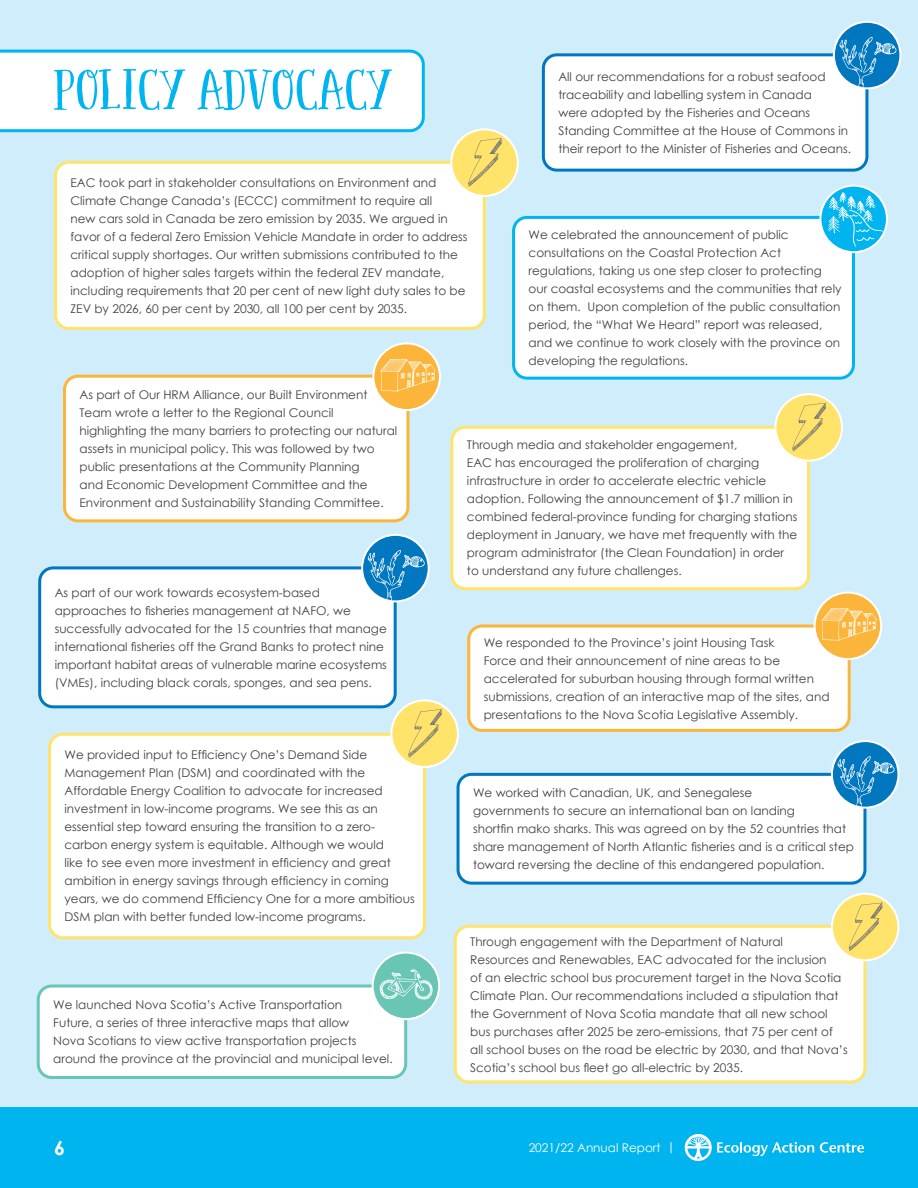
<style>
.page{position:relative;width:918px;height:1188px;background:#fff}
.page>*{position:absolute;margin:0;border:0;box-sizing:border-box;transform-origin:0 0}
.t1{font:54px "Local Market Display";letter-spacing:-.03em;color:#00b5ef}
.t2{font:700 19.5px "Century Gothic";color:#fff}
.t3{font:12px/18px "Century Gothic";color:#414042}
.t4{font:12px "Century Gothic";color:#fff}
</style>
<div class="page">
<div style="left:0;top:0;width:918px;height:1107px;background:#d0edfb"></div>
<div style="left:0;top:1107px;width:918px;height:81px;background:#00b5ef"></div>
<svg style="left:685px;top:1134px;width:129px;height:27px"></svg>
<svg style="left:820px;top:1142px;width:44px;height:11px"></svg>
<svg style="left:0;top:50px;width:425px;height:82px;background:#ecf9fd"></svg>
<div style="left:38px;top:986px;width:368px;height:92px;background:#fff;border-radius:14px"></div>
<div style="left:37px;top:985px;width:370px;height:94px;border:3px solid #69c6b4;border-radius:14px"></div>
<div style="left:372px;top:952px;width:68px;height:68px;background:#69c6b4;border:2px solid #fff;border-radius:50%"></div>
<svg style="left:380px;top:969px;width:53px;height:30px"></svg>
<div style="left:514px;top:217px;width:339px;height:161px;background:#fff;border-radius:14px"></div>
<div style="left:512px;top:216px;width:343px;height:164px;border:3px solid #00b5ef;border-radius:14px"></div>
<svg style="left:819px;top:185px;width:69px;height:68px"></svg>
<svg style="left:828px;top:192px;width:55px;height:55px;background:#3ac5f2"></svg>
<div style="left:64px;top:376px;width:344px;height:145px;background:#fff;border-radius:14px"></div>
<div style="left:63px;top:375px;width:346px;height:147px;border:3px solid #fcb53b;border-radius:14px"></div>
<svg style="left:372px;top:342px;width:69px;height:69px;background:#fbc66b"></svg>
<svg style="left:380px;top:359px;width:56px;height:33px;background:#fcc15d"></svg>
<div style="left:452px;top:427px;width:357px;height:162px;background:#fff;border-radius:14px"></div>
<div style="left:450px;top:426px;width:360px;height:164px;border:3px solid #ffe36b;border-radius:14px"></div>
<svg style="left:774px;top:393px;width:69px;height:69px;background:#fee88c"></svg>
<svg style="left:792px;top:403px;width:34px;height:48px;background:#eed56b"></svg>
<div style="left:455px;top:926px;width:410px;height:156px;background:#fff;border-radius:13px"></div>
<div style="left:454px;top:925px;width:412px;height:158px;border:3px solid #ffe36b;border-radius:13px"></div>
<div style="left:831px;top:893px;width:68px;height:68px;background:#ffe36b;border:2px solid #fff;border-radius:50%"></div>
<svg style="left:849px;top:902px;width:34px;height:49px"></svg>
<div style="left:56px;top:162px;width:428px;height:167px;background:#fff;border-radius:14px"></div>
<div style="left:54px;top:161px;width:432px;height:169px;border:3px solid #ffe36b;border-radius:14px"></div>
<svg style="left:450px;top:128px;width:69px;height:69px;background:#fde88c"></svg>
<svg style="left:468px;top:138px;width:34px;height:48px;background:#eed56b"></svg>
<div style="left:50px;top:734px;width:374px;height:204px;background:#fff;border-radius:14px"></div>
<div style="left:48px;top:733px;width:378px;height:206px;border:3px solid #ffe36b;border-radius:14px"></div>
<svg style="left:390px;top:699px;width:69px;height:69px;background:#fde88c"></svg>
<svg style="left:408px;top:709px;width:34px;height:48px;background:#eed56b"></svg>
<div style="left:469px;top:626px;width:380px;height:104px;background:#fff;border-radius:14px"></div>
<div style="left:467px;top:625px;width:384px;height:107px;border:3px solid #fcb53b;border-radius:14px"></div>
<svg style="left:814px;top:592px;width:68px;height:68px;background:#fcc463"></svg>
<svg style="left:821px;top:608px;width:56px;height:33px;background:#fcc15d"></svg>
<div style="left:40px;top:568px;width:355px;height:139px;background:#fff;border-radius:14px"></div>
<div style="left:38px;top:566px;width:359px;height:142px;border:3px solid #0077be;border-radius:14px"></div>
<svg style="left:361px;top:534px;width:69px;height:68px"></svg>
<svg style="left:368px;top:550px;width:57px;height:51px;background:#3b96cd"></svg>
<div style="left:543px;top:55px;width:324px;height:115px;background:#fff;border-radius:14px"></div>
<div style="left:542px;top:53px;width:326px;height:119px;border:3px solid #0077be;border-radius:14px"></div>
<svg style="left:833px;top:21px;width:68px;height:68px"></svg>
<svg style="left:840px;top:37px;width:56px;height:51px;background:#3a96cd"></svg>
<div style="left:458px;top:774px;width:407px;height:109px;background:#fff;border-radius:14px"></div>
<div style="left:457px;top:773px;width:409px;height:112px;border:3px solid #0077be;border-radius:14px"></div>
<svg style="left:831px;top:740px;width:68px;height:69px"></svg>
<svg style="left:838px;top:756px;width:57px;height:51px;background:#3a96cd"></svg>
<h1 class="t1" style="left:54px;top:61px;width:340px">POLICY ADVOCACY</h1>
<p class="t3" style="left:71px;top:173px;width:399px">EAC took part in stakeholder consultations on Environment and Climate Change Canada’s (ECCC) commitment to require all<br>new cars sold in Canada be zero emission by 2035. We argued in favor of a federal Zero Emission Vehicle Mandate in order to address critical supply shortages. Our written submissions contributed to the adoption of higher sales targets within the federal ZEV mandate, including requirements that 20 per cent of new light duty sales to be ZEV by 2026, 60 per cent by 2030, all 100 per cent by 2035.</p>
<p class="t3" style="left:558px;top:67px;width:294px">All our recommendations for a robust seafood traceability and labelling system in Canada<br>were adopted by the Fisheries and Oceans Standing Committee at the House of Commons in their report to the Minister of Fisheries and Oceans.</p>
<p class="t3" style="left:529px;top:226px;width:315px">We celebrated the announcement of public consultations on the Coastal Protection Act regulations, taking us one step closer to protecting our coastal ecosystems and the communities that rely on them. Upon completion of the public consultation period, the “What We Heard” report was released, and we continue to work closely with the province on developing the regulations.</p>
<p class="t3" style="left:80px;top:386px;width:319px">As part of Our HRM Alliance, our Built Environment Team wrote a letter to the Regional Council highlighting the many barriers to protecting our natural assets in municipal policy. This was followed by two public presentations at the Community Planning<br>and Economic Development Committee and the Environment and Sustainability Standing Committee.</p>
<p class="t3" style="left:55px;top:583px;width:334px">As part of our work towards ecosystem-based approaches to fisheries management at NAFO, we successfully advocated for the 15 countries that manage international fisheries off the Grand Banks to protect nine important habitat areas of vulnerable marine ecosystems (VMEs), including black corals, sponges, and sea pens.</p>
<p class="t3" style="left:64px;top:746px;width:352px">We provided input to Efficiency One’s Demand Side Management Plan (DSM) and coordinated with the Affordable Energy Coalition to advocate for increased investment in low-income programs. We see this as an essential step toward ensuring the transition to a zero&shy;carbon energy system is equitable. Although we would<br>like to see even more investment in efficiency and great ambition in energy savings through efficiency in coming years, we do commend Efficiency One for a more ambitious DSM plan with better funded low-income programs.</p>
<p class="t3" style="left:53px;top:996px;width:341px">We launched Nova Scotia’s Active Transportation<br>Future, a series of three interactive maps that allow<br>Nova Scotians to view active transportation projects around the province at the provincial and municipal level.</p>
<p class="t3" style="left:467px;top:436px;width:332px">Through media and stakeholder engagement,<br>EAC has encouraged the proliferation of charging infrastructure in order to accelerate electric vehicle adoption. Following the announcement of $1.7 million in combined federal-province funding for charging stations deployment in January, we have met frequently with the program administrator (the Clean Foundation) in order to understand any future challenges.</p>
<p class="t3" style="left:484px;top:633px;width:347px">We responded to the Province’s joint Housing Task<br>Force and their announcement of nine areas to be accelerated for suburban housing through formal written submissions, creation of an interactive map of the sites, and presentations to the Nova Scotia Legislative Assembly.</p>
<p class="t3" style="left:473px;top:784px;width:382px">We worked with Canadian, UK, and Senegalese<br>governments to secure an international ban on landing<br>shortfin mako sharks. This was agreed on by the 52 countries that share management of North Atlantic fisheries and is a critical step toward reversing the decline of this endangered population.</p>
<p class="t3" style="left:470px;top:932px;width:379px">Through engagement with the Department of Natural<br>Resources and Renewables, EAC advocated for the inclusion<br>of an electric school bus procurement target in the Nova Scotia Climate Plan. Our recommendations included a stipulation that the Government of Nova Scotia mandate that all new school bus purchases after 2025 be zero-emissions, that 75 per cent of all school buses on the road be electric by 2030, and that Nova’s Scotia’s school bus fleet go all-electric by 2035.</p>
<h2 class="t2" style="left:54px;top:1135px;width:12px">6</h2>
<p class="t4" style="left:529px;top:1139px;width:148px">2021/22 Annual Report |</p>
</div>
